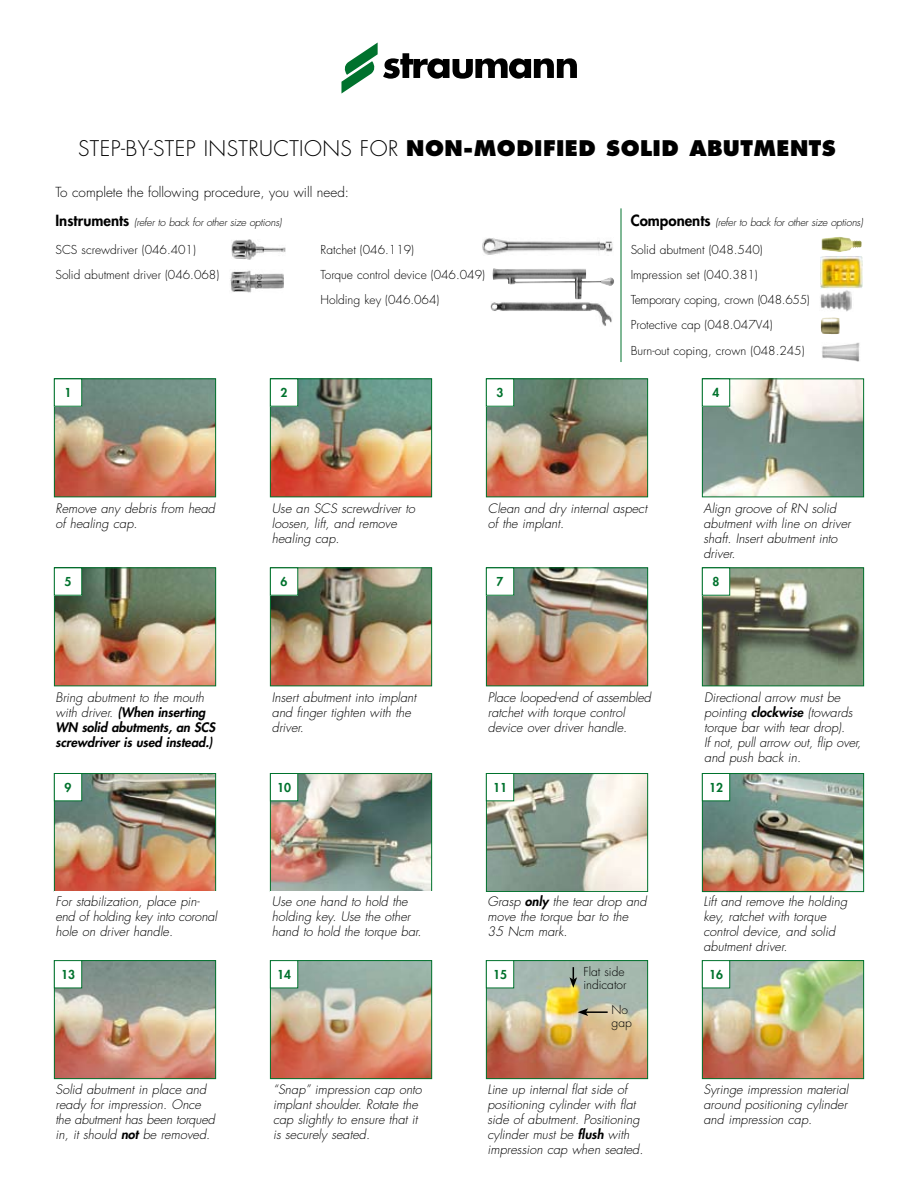
<style>
.page{position:relative;width:918px;height:1188px;background:#fff}
.page>*{position:absolute;margin:0;border:0;box-sizing:border-box;transform-origin:0 0}
.t1{font:800 21px "Futura LT";letter-spacing:.02em;color:#000}
.t2{font:300 21px "Futura LT";letter-spacing:.02em;color:#000}
.t3{font:300 13.5px "Futura LT";color:#000}
.t4{font:italic 300 12.75px/15px "Futura LT";color:#000}
.t5{font:italic 800 12.75px/15px "Futura LT";color:#000}
.t6{font:300 12px/13.5px "Futura LT";color:#000}
.t7{font:800 12px "Futura LT";color:#00722d}
.t8{font:italic 300 10.5px "Futura LT";letter-spacing:-.02em;color:#000}
.s1{font-weight:300}
.s2{font-weight:800;font-style:normal;font-size:15px}
.s3{font-weight:800}
</style>
<div class="page">
<img style="left:56px;top:380px;width:158px;height:115px">
<div style="left:54px;top:378px;width:162px;height:119px;border:1px solid #00722d"></div>
<div style="left:54px;top:379px;width:28px;height:27px;background:#fff"></div>
<div style="left:54px;top:378px;width:28px;height:29px;border:1px solid #00722d"></div>
<img style="left:56px;top:569px;width:158px;height:115px">
<div style="left:54px;top:567px;width:162px;height:119px;border:1px solid #00722d"></div>
<div style="left:54px;top:568px;width:28px;height:27px;background:#fff"></div>
<div style="left:54px;top:567px;width:28px;height:29px;border:1px solid #00722d"></div>
<img style="left:56px;top:775px;width:158px;height:115px">
<div style="left:54px;top:773px;width:162px;height:119px;border:1px solid #00722d"></div>
<div style="left:54px;top:773px;width:28px;height:28px;background:#fff"></div>
<div style="left:54px;top:773px;width:28px;height:28px;border:1px solid #00722d"></div>
<img style="left:56px;top:962px;width:158px;height:115px">
<div style="left:54px;top:960px;width:162px;height:119px;border:1px solid #00722d"></div>
<div style="left:54px;top:961px;width:28px;height:27px;background:#fff"></div>
<div style="left:54px;top:960px;width:28px;height:28px;border:1px solid #00722d"></div>
<img style="left:272px;top:380px;width:158px;height:115px">
<div style="left:270px;top:378px;width:162px;height:119px;border:1px solid #00722d"></div>
<div style="left:270px;top:379px;width:28px;height:27px;background:#fff"></div>
<div style="left:270px;top:378px;width:28px;height:29px;border:1px solid #00722d"></div>
<img style="left:272px;top:569px;width:158px;height:115px">
<div style="left:270px;top:567px;width:162px;height:119px;border:1px solid #00722d"></div>
<div style="left:270px;top:568px;width:28px;height:27px;background:#fff"></div>
<div style="left:270px;top:567px;width:28px;height:29px;border:1px solid #00722d"></div>
<img style="left:272px;top:775px;width:158px;height:115px">
<div style="left:270px;top:773px;width:162px;height:119px;border:1px solid #00722d"></div>
<div style="left:270px;top:773px;width:28px;height:28px;background:#fff"></div>
<div style="left:270px;top:773px;width:28px;height:28px;border:1px solid #00722d"></div>
<img style="left:272px;top:962px;width:158px;height:115px">
<div style="left:270px;top:960px;width:162px;height:119px;border:1px solid #00722d"></div>
<div style="left:270px;top:961px;width:28px;height:27px;background:#fff"></div>
<div style="left:270px;top:960px;width:28px;height:28px;border:1px solid #00722d"></div>
<img style="left:488px;top:380px;width:158px;height:115px">
<div style="left:486px;top:378px;width:162px;height:119px;border:1px solid #00722d"></div>
<div style="left:486px;top:379px;width:28px;height:27px;background:#fff"></div>
<div style="left:486px;top:378px;width:28px;height:29px;border:1px solid #00722d"></div>
<img style="left:488px;top:569px;width:158px;height:115px">
<div style="left:486px;top:567px;width:162px;height:119px;border:1px solid #00722d"></div>
<div style="left:486px;top:568px;width:28px;height:27px;background:#fff"></div>
<div style="left:486px;top:567px;width:28px;height:29px;border:1px solid #00722d"></div>
<img style="left:488px;top:775px;width:158px;height:115px">
<div style="left:486px;top:773px;width:162px;height:119px;border:1px solid #00722d"></div>
<div style="left:486px;top:773px;width:28px;height:28px;background:#fff"></div>
<div style="left:486px;top:773px;width:28px;height:28px;border:1px solid #00722d"></div>
<img style="left:488px;top:962px;width:158px;height:115px">
<div style="left:486px;top:960px;width:162px;height:119px;border:1px solid #00722d"></div>
<svg style="left:569px;top:967px;width:8px;height:21px"></svg>
<hr style="left:586px;top:1011px;width:22px;height:2px;background:#000">
<svg style="left:578px;top:1008px;width:10px;height:8px"></svg>
<div style="left:486px;top:961px;width:28px;height:27px;background:#fff"></div>
<div style="left:486px;top:960px;width:28px;height:28px;border:1px solid #00722d"></div>
<img style="left:704px;top:380px;width:158px;height:115px">
<div style="left:702px;top:378px;width:162px;height:119px;border:1px solid #00722d"></div>
<div style="left:702px;top:379px;width:28px;height:27px;background:#fff"></div>
<div style="left:702px;top:378px;width:28px;height:29px;border:1px solid #00722d"></div>
<img style="left:704px;top:569px;width:158px;height:115px">
<div style="left:702px;top:567px;width:162px;height:119px;border:1px solid #00722d"></div>
<div style="left:702px;top:568px;width:28px;height:27px;background:#fff"></div>
<div style="left:702px;top:567px;width:28px;height:29px;border:1px solid #00722d"></div>
<img style="left:704px;top:775px;width:158px;height:115px">
<div style="left:702px;top:773px;width:162px;height:119px;border:1px solid #00722d"></div>
<div style="left:702px;top:773px;width:28px;height:28px;background:#fff"></div>
<div style="left:702px;top:773px;width:28px;height:28px;border:1px solid #00722d"></div>
<img style="left:704px;top:962px;width:158px;height:115px">
<div style="left:702px;top:960px;width:162px;height:119px;border:1px solid #00722d"></div>
<div style="left:702px;top:961px;width:28px;height:27px;background:#fff"></div>
<div style="left:702px;top:960px;width:28px;height:28px;border:1px solid #00722d"></div>
<img style="left:232px;top:239px;width:53px;height:21px">
<img style="left:230px;top:270px;width:54px;height:23px">
<img style="left:482px;top:238px;width:131px;height:17px">
<img style="left:491px;top:268px;width:123px;height:58px">
<img style="left:821px;top:237px;width:41px;height:15px">
<img style="left:820px;top:256px;width:43px;height:32px">
<img style="left:820px;top:317px;width:20px;height:18px">
<hr style="left:621px;top:208px;width:1px;height:154px;background:#00722d">
<img style="left:822px;top:343px;width:38px;height:19px">
<img style="left:820px;top:290px;width:32px;height:22px">
<svg style="left:341px;top:43px;width:236px;height:51px"></svg>
<h1 class="t2" style="left:78px;top:136px;width:138px">Step-by-step instr</h1>
<h1 class="t1" style="left:259px;top:135px;width:578px"><span class="s1">uctions for</span> NON-MODIFIED SOLID ABUTMENTS</h1>
<p class="t3" style="left:56px;top:184px;width:295px">To complete the following procedure, you will need:</p>
<p class="t8" style="left:56px;top:216px;width:228px"><span class="s2">Instruments</span> (refer to back for other size options)</p>
<p class="t8" style="left:631px;top:216px;width:234px"><span class="s2">Components</span> (refer to back for other size options)</p>
<p class="t6" style="left:56px;top:243px;width:142px">SCS screwdriver (046.401)</p>
<p class="t6" style="left:321px;top:243px;width:95px">Ratchet (046.119)</p>
<p class="t6" style="left:631px;top:243px;width:134px">Solid abutment (048.540)</p>
<p class="t6" style="left:55px;top:268px;width:165px">Solid abutment driver (046.068)</p>
<p class="t6" style="left:321px;top:268px;width:166px">Torque control device (046.049)</p>
<p class="t6" style="left:631px;top:268px;width:129px">Impression set (040.381)</p>
<p class="t6" style="left:321px;top:293px;width:120px">Holding key (046.064)</p>
<p class="t6" style="left:631px;top:288px;width:181px;line-height:25.2px">Temporary coping, crown (048.655)<br>Protective cap (048.047V4)<br>Burn-out coping, crown (048.245)</p>
<p class="t7" style="left:65px;top:385px;width:8px">1</p>
<p class="t7" style="left:281px;top:385px;width:8px">2</p>
<p class="t7" style="left:497px;top:385px;width:8px">3</p>
<p class="t7" style="left:713px;top:385px;width:8px">4</p>
<p class="t4" style="left:56px;top:501px;width:161px">Remove any debris from head of healing cap.</p>
<p class="t4" style="left:272px;top:501px;width:145px">Use an SCS screwdriver to loosen, lift, and remove healing cap.</p>
<p class="t4" style="left:488px;top:501px;width:161px">Clean and dry internal aspect of the implant.</p>
<p class="t4" style="left:704px;top:501px;width:149px">Align groove of RN solid abutment with line on driver shaft. Insert abutment into driver.</p>
<p class="t7" style="left:65px;top:574px;width:8px">5</p>
<p class="t7" style="left:281px;top:574px;width:8px">6</p>
<p class="t7" style="left:497px;top:574px;width:8px">7</p>
<p class="t7" style="left:713px;top:574px;width:8px">8</p>
<p class="t5" style="left:56px;top:690px;width:161px"><span class="s1">Bring abutment to the mouth with driver.</span> (When inserting<br>WN solid abutments, an SCS screwdriver is used instead.)</p>
<p class="t4" style="left:272px;top:691px;width:146px">Insert abutment into implant and finger tighten with the driver.</p>
<p class="t4" style="left:488px;top:691px;width:165px">Place looped-end of assembled ratchet with torque control device over driver handle.</p>
<p class="t4" style="left:704px;top:691px;width:159px">Directional arrow must be pointing <span class="s3">clockwise</span> (towards torque bar with tear drop).<br>If not, pull arrow out, flip over, and push back in.</p>
<p class="t7" style="left:65px;top:780px;width:8px">9</p>
<p class="t7" style="left:277px;top:780px;width:15px">10</p>
<p class="t7" style="left:493px;top:780px;width:15px">11</p>
<p class="t7" style="left:709px;top:780px;width:15px">12</p>
<p class="t4" style="left:56px;top:894px;width:163px">For stabilization, place pin&shy;end of holding key into coronal hole on driver handle.</p>
<p class="t4" style="left:272px;top:894px;width:151px">Use one hand to hold the holding key. Use the other hand to hold the torque bar.</p>
<p class="t4" style="left:488px;top:894px;width:160px">Grasp <span class="s3">only</span> the tear drop and move the torque bar to the<br>35 Ncm mark.</p>
<p class="t4" style="left:704px;top:894px;width:145px">Lift and remove the holding key, ratchet with torque control device, and solid abutment driver.</p>
<p class="t7" style="left:61px;top:967px;width:15px">13</p>
<p class="t7" style="left:277px;top:967px;width:15px">14</p>
<p class="t7" style="left:493px;top:967px;width:15px">15</p>
<p class="t6" style="left:583px;top:965px;width:45px">Flat side indicator</p>
<p class="t6" style="left:612px;top:1003px;width:22px">No gap</p>
<p class="t7" style="left:709px;top:967px;width:15px">16</p>
<p class="t4" style="left:56px;top:1082px;width:161px">Solid abutment in place and ready for impression. Once the abutment has been torqued in, it should <span class="s3">not</span> be removed.</p>
<p class="t4" style="left:273px;top:1082px;width:150px">“Snap” impression cap onto implant shoulder. Rotate the cap slightly to ensure that it is securely seated.</p>
<p class="t4" style="left:488px;top:1082px;width:157px">Line up internal flat side of positioning cylinder with flat side of abutment. Positioning cylinder must be <span class="s3">flush</span> with impression cap when seated.</p>
<p class="t4" style="left:704px;top:1082px;width:146px;text-align:justify">Syringe impression material around positioning cylinder and impression cap.</p>
</div>
